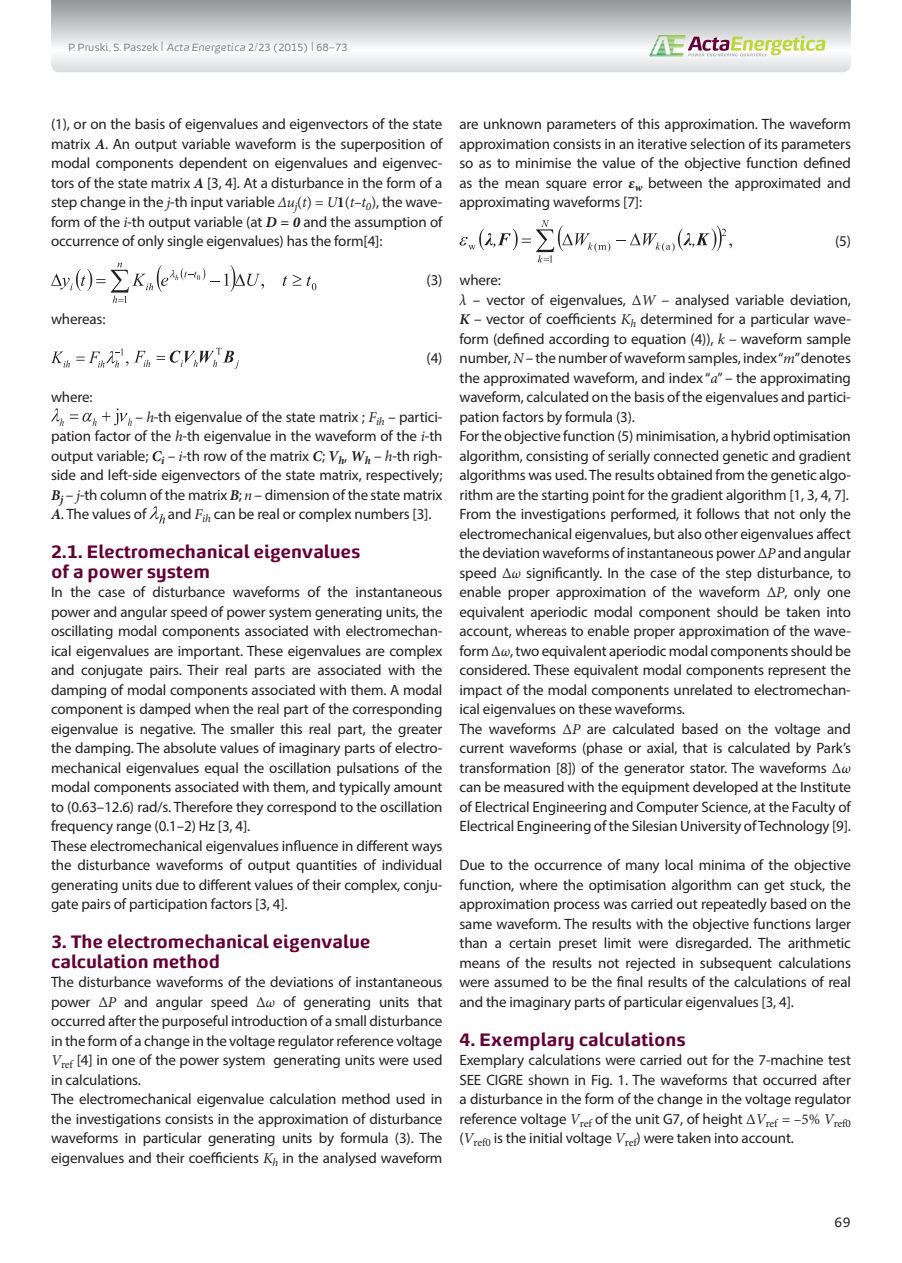
<style>
.page{position:relative;width:902px;height:1263px;background:#fff}
.page>*{position:absolute;margin:0;border:0;box-sizing:border-box;transform-origin:0 0}
.t1{font:700 18px/19.5px "Energa";letter-spacing:-.01em;color:#630035}
.t2{font:15px/19.5px "Myriad Pro";letter-spacing:-.01em;color:#231f20;text-align:justify}
.t3{font:13.5px "Energa";color:#231f20}
.t4{font:10.5px "Energa";letter-spacing:-.01em;color:#808285}
.s1{font-size:13.5px}
.s2{font-style:italic}
.s3{font-family:"Minion Pro";font-weight:700;font-style:italic}
.s4{font-family:"Minion Pro";font-style:italic}
.s5{font-family:"Minion Pro"}
.s6{font-family:"Minion Pro";font-weight:700}
</style>
<div class="page">
<svg style="left:51px;top:0;width:799px;height:72px"></svg>
<svg style="left:649px;top:35px;width:176px;height:21px"></svg>
<svg style="left:283px;top:274px;width:33px;height:16px"></svg>
<svg style="left:211px;top:265px;width:53px;height:27px"></svg>
<svg style="left:51px;top:269px;width:54px;height:22px"></svg>
<svg style="left:111px;top:263px;width:94px;height:40px"></svg>
<svg style="left:51px;top:352px;width:19px;height:16px"></svg>
<svg style="left:76px;top:348px;width:52px;height:20px"></svg>
<svg style="left:134px;top:351px;width:16px;height:16px"></svg>
<svg style="left:157px;top:348px;width:82px;height:21px"></svg>
<svg style="left:51px;top:408px;width:13px;height:18px"></svg>
<svg style="left:70px;top:408px;width:62px;height:18px"></svg>
<svg style="left:149px;top:506px;width:16px;height:18px"></svg>
<svg style="left:616px;top:225px;width:116px;height:27px"></svg>
<svg style="left:459px;top:220px;width:151px;height:43px"></svg>
<p class="t4" style="left:68px;top:41px;width:281px">P. Pruski, S. Paszek <span class="s1">|</span> <span class="s2">Acta Energetica</span> 2/23 (2015) <span class="s1">|</span> 68–73</p>
<p class="t2" style="left:51px;top:114px;width:393px">(1), or on the basis of eigenvalues and eigenvectors of the state matrix <span class="s3">A</span>. An output variable waveform is the superposition of modal components dependent on eigenvalues and eigenvec&shy;tors of the state matrix <span class="s3">A</span> [3, 4]. At a disturbance in the form of a step change in the <span class="s4">j</span>-th input variable <span class="s4">∆u</span><sub>j</sub><span class="s5">(</span><span class="s4">t</span><span class="s5">)</span> <span class="s4">= U</span><span class="s6">1</span><span class="s5">(</span><span class="s4">t–t</span><sub>0</sub><span class="s5">)</span>, the wave&shy;form of the <span class="s4">i</span>-th output variable (at <span class="s3">D = 0</span> and the assumption of occurrence of only single eigenvalues) has the form[4]:</p>
<p class="t2" style="left:426px;top:270px;width:17px">(3)</p>
<p class="t2" style="left:51px;top:309px;width:56px">whereas:</p>
<p class="t2" style="left:426px;top:348px;width:17px">(4)</p>
<p class="t2" style="left:51px;top:387px;width:43px">where:</p>
<p class="t2" style="left:51px;top:407px;width:393px;text-indent:84px">– <span class="s4">h</span>-th eigenvalue of the state matrix ; <span class="s4">F</span><sub>ih</sub> <span class="s2">–</span> partici&shy;pation factor of the <span class="s4">h</span>-th eigenvalue in the waveform of the <span class="s4">i</span>-th output variable; <span class="s3">C</span><sub>i</sub> <span class="s2">–</span> <span class="s4">i</span>-th row of the matrix <span class="s3">C</span>; <span class="s3">V</span><sub>h</sub>, <span class="s3">W</span><sub>h</sub> – <span class="s4">h</span>-th righ&shy;side and left-side eigenvectors of the state matrix, respectively; <span class="s3">B</span><sub>j</sub> <span class="s2">–</span> <span class="s4">j</span>-th column of the matrix <span class="s3">B</span>; <span class="s4">n</span> <span class="s2">–</span> dimension of the state matrix <span class="s3">A</span>. The values of</p>
<p class="t2" style="left:168px;top:504px;width:265px">and <span class="s4">F</span><sub>ih</sub> can be real or complex numbers [3].</p>
<p class="t1" style="left:51px;top:541px;width:311px">2.1. Electromechanical eigenvalues of a power system</p>
<p class="t2" style="left:51px;top:582px;width:393px;text-align:left">In the case of disturbance waveforms of the instantaneous power and angular speed of power system generating units, the oscillating modal components associated with electromechan&shy;ical eigenvalues are important. These eigenvalues are complex and conjugate pairs. Their real parts are associated with the damping of modal components associated with them. A modal component is damped when the real part of the corresponding eigenvalue is negative. The smaller this real part, the greater the damping. The absolute values of imaginary parts of electro&shy;mechanical eigenvalues equal the oscillation pulsations of the modal components associated with them, and typically amount to (0.63–12.6) rad/s. Therefore they correspond to the oscillation frequency range (0.1–2) Hz [3, 4].<br>These electromechanical eigenvalues influence in different ways the disturbance waveforms of output quantities of individual generating units due to different values of their complex, conju&shy;gate pairs of participation factors [3, 4].</p>
<p class="t1" style="left:51px;top:931px;width:321px">3. The electromechanical eigenvalue calculation method</p>
<p class="t2" style="left:51px;top:972px;width:393px;text-align:left">The disturbance waveforms of the deviations of instantaneous power <span class="s5">Δ</span><span class="s4">P</span> and angular speed <span class="s5">Δ</span><span class="s4">ω</span> of generating units that occurred after the purposeful introduction of a small disturbance in the form of a change in the voltage regulator reference voltage <span class="s4">V</span><sub>ref</sub> [4] in one of the power system generating units were used in calculations.<br>The electromechanical eigenvalue calculation method used in the investigations consists in the approximation of disturbance waveforms in particular generating units by formula (3). The eigenvalues and their coefficients <span class="s4">K</span><sub>h</sub> in the analysed waveform</p>
<p class="t2" style="left:459px;top:114px;width:393px">are unknown parameters of this approximation. The waveform approximation consists in an iterative selection of its parameters so as to minimise the value of the objective function defined as the mean square error <span class="s3">ε</span><sub>w</sub> between the approximated and approximating waveforms [7]:</p>
<p class="t2" style="left:834px;top:231px;width:17px">(5)</p>
<p class="t2" style="left:459px;top:270px;width:393px;text-align:left">where:<br><span class="s4">λ</span> – vector of eigenvalues, <span class="s5">Δ</span><span class="s4">W</span> – analysed variable deviation, <span class="s3">K</span> – vector of coefficients <span class="s4">K</span><sub>h</sub> determined for a particular wave&shy;form (defined according to equation (4)), <span class="s4">k</span> – waveform sample number, <span class="s4">N</span> – the number of waveform samples, index “<span class="s4">m</span>” denotes the approximated waveform, and index “<span class="s4">a</span>” – the approximating waveform, calculated on the basis of the eigenvalues and partici&shy;pation factors by formula (3).<br>For the objective function (5) minimisation, a hybrid optimisation algorithm, consisting of serially connected genetic and gradient algorithms was used. The results obtained from the genetic algo&shy;rithm are the starting point for the gradient algorithm [1, 3, 4, 7].<br>From the investigations performed, it follows that not only the electromechanical eigenvalues, but also other eigenvalues affect the deviation waveforms of instantaneous power <span class="s5">Δ</span><span class="s4">P</span> and angular speed <span class="s5">Δ</span><span class="s4">ω</span> significantly. In the case of the step disturbance, to enable proper approximation of the waveform <span class="s5">Δ</span><span class="s4">P</span>, only one equivalent aperiodic modal component should be taken into account, whereas to enable proper approximation of the wave&shy;form <span class="s5">Δ</span><span class="s4">ω</span>, two equivalent aperiodic modal components should be considered. These equivalent modal components represent the impact of the modal components unrelated to electromechan&shy;ical eigenvalues on these waveforms.<br>The waveforms <span class="s5">Δ</span><span class="s4">P</span> are calculated based on the voltage and current waveforms (phase or axial, that is calculated by Park’s transformation [8]) of the generator stator. The waveforms <span class="s5">Δ</span><span class="s4">ω </span>can be measured with the equipment developed at the Institute of Electrical Engineering and Computer Science, at the Faculty of Electrical Engineering of the Silesian University of Technology [9].</p>
<p class="t2" style="left:459px;top:855px;width:393px">Due to the occurrence of many local minima of the objective function, where the optimisation algorithm can get stuck, the approximation process was carried out repeatedly based on the same waveform. The results with the objective functions larger than a certain preset limit were disregarded. The arithmetic means of the results not rejected in subsequent calculations were assumed to be the final results of the calculations of real and the imaginary parts of particular eigenvalues [3, 4].</p>
<p class="t1" style="left:459px;top:1029px;width:228px">4. Exemplary calculations</p>
<p class="t2" style="left:459px;top:1050px;width:393px">Exemplary calculations were carried out for the 7-machine test SEE CIGRE shown in Fig. 1. The waveforms that occurred after a disturbance in the form of the change in the voltage regulator reference voltage <span class="s4">V</span><sub>ref</sub> of the unit G7, of height <span class="s5">Δ</span><span class="s4">V</span><sub>ref</sub> <span class="s4">=</span> <span class="s5">–5%</span> <span class="s4">V</span><sub>ref0 </sub>(<span class="s4">V</span><sub>ref0</sub> is the initial voltage <span class="s4">V</span><sub>ref</sub>) were taken into account.</p>
<p class="t3" style="left:834px;top:1213px;width:18px">69</p>
</div>
